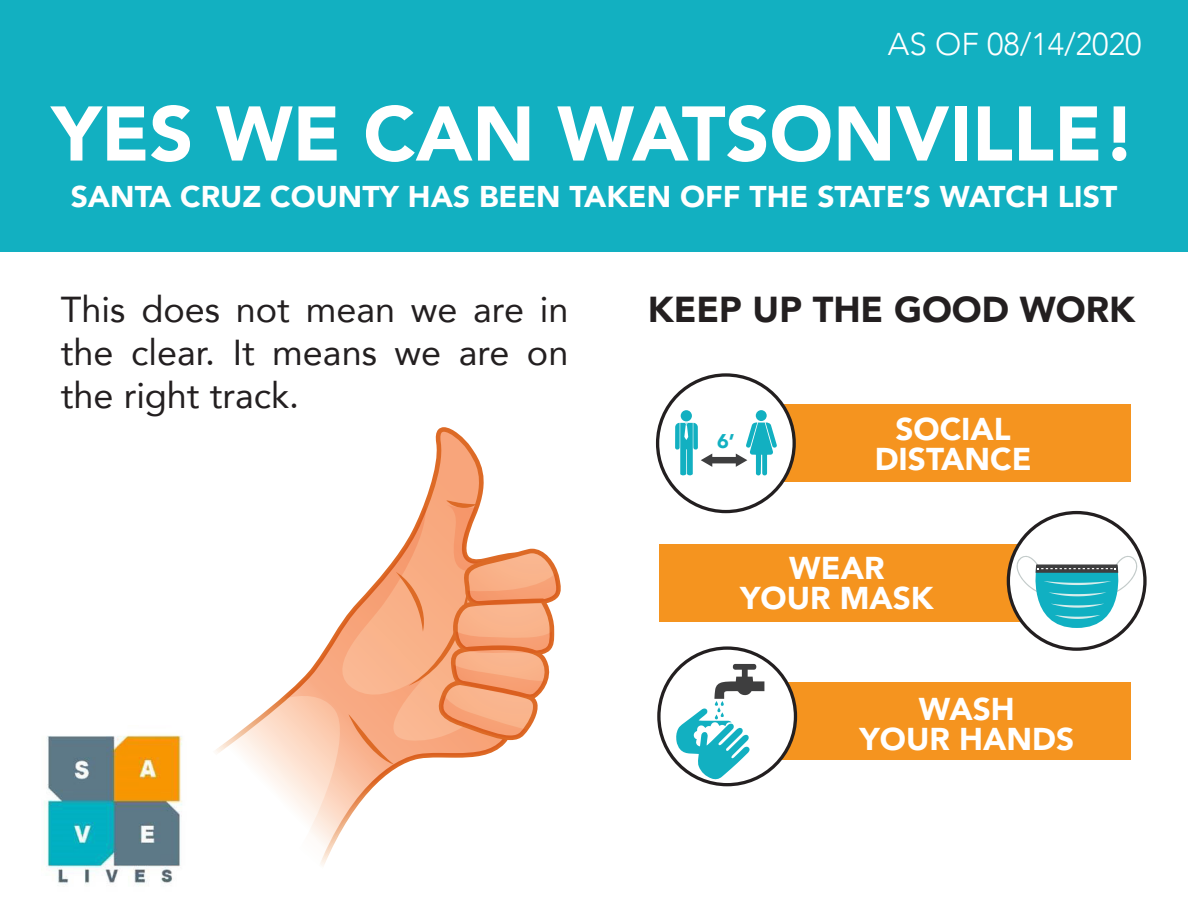
<style>
.page{position:relative;width:1188px;height:918px;background:#fff}
.page>*{position:absolute;margin:0;border:0;box-sizing:border-box;transform-origin:0 0}
.t1{font:900 76.5px "Avenir";color:#fff}
.t2{font:36px/43.2px "Avenir";color:#231f20}
.t3{font:900 36px "Avenir";color:#231f20}
.t4{font:900 31.5px/29.7px "Avenir";color:#fff;text-align:center}
.t5{font:300 31.5px "Avenir";color:#fff}
.t6{font:900 30px "Avenir";color:#fff}
.t7{font:900 19.8px "Avenir";color:#12b0c1}
</style>
<div class="page">
<img style="left:44px;top:734px;width:138px;height:151px">
<div style="left:0;top:0;width:1188px;height:251px;background:#12b0c1"></div>
<svg style="left:215px;top:427px;width:269px;height:367px"></svg>
<svg style="left:284px;top:506px;width:200px;height:360px"></svg>
<svg style="left:349px;top:500px;width:212px;height:265px"></svg>
<div style="left:726px;top:404px;width:405px;height:78px;background:#f5941f"></div>
<div style="left:660px;top:544px;width:405px;height:78px;background:#f5941f"></div>
<div style="left:726px;top:683px;width:405px;height:77px;background:#f5941f"></div>
<div style="left:658px;top:375px;width:136px;height:137px;background:#fff;border-radius:50%"></div>
<div style="left:656px;top:373px;width:140px;height:140px;border:3px solid #231f20;border-radius:50%"></div>
<div style="left:681px;top:410px;width:11px;height:11px;background:#12b0c1;border-radius:50%"></div>
<div style="left:756px;top:410px;width:11px;height:11px;background:#12b0c1;border-radius:50%"></div>
<svg style="left:675px;top:422px;width:102px;height:54px"></svg>
<div style="left:1008px;top:513px;width:137px;height:136px;background:#fff;border-radius:50%"></div>
<div style="left:1007px;top:511px;width:140px;height:140px;border:3px solid #231f20;border-radius:50%"></div>
<svg style="left:1016px;top:556px;width:122px;height:72px"></svg>
<div style="left:659px;top:648px;width:136px;height:137px;background:#fff;border-radius:50%"></div>
<div style="left:657px;top:646px;width:140px;height:140px;border:3px solid #231f20;border-radius:50%"></div>
<svg style="left:676px;top:664px;width:88px;height:116px"></svg>
<p class="t5" style="left:888px;top:26px;width:255px">AS OF 08/14/2020</p>
<h1 class="t1" style="left:52px;top:68px;width:1086px">YES WE CAN WATSONVILLE!</h1>
<p class="t6" style="left:71px;top:171px;width:1048px">SANTA CRUZ COUNTY HAS BEEN TAKEN OFF THE STATE’S WATCH LIST</p>
<p class="t2" style="left:61px;top:287px;width:509px">This does not mean we are in</p>
<p class="t3" style="left:648px;top:279px;width:489px">KEEP UP THE GOOD WORK</p>
<p class="t2" style="left:61px;top:330px;width:509px">the clear. It means we are on the right track.</p>
<p class="t7" style="left:717px;top:424px;width:19px">6’</p>
<p class="t4" style="left:875px;top:414px;width:158px">SOCIAL<br>DISTANCE</p>
<p class="t4" style="left:740px;top:553px;width:195px">WEAR<br>YOUR MASK</p>
<p class="t4" style="left:860px;top:694px;width:216px">WASH<br>YOUR HANDS</p>
</div>
